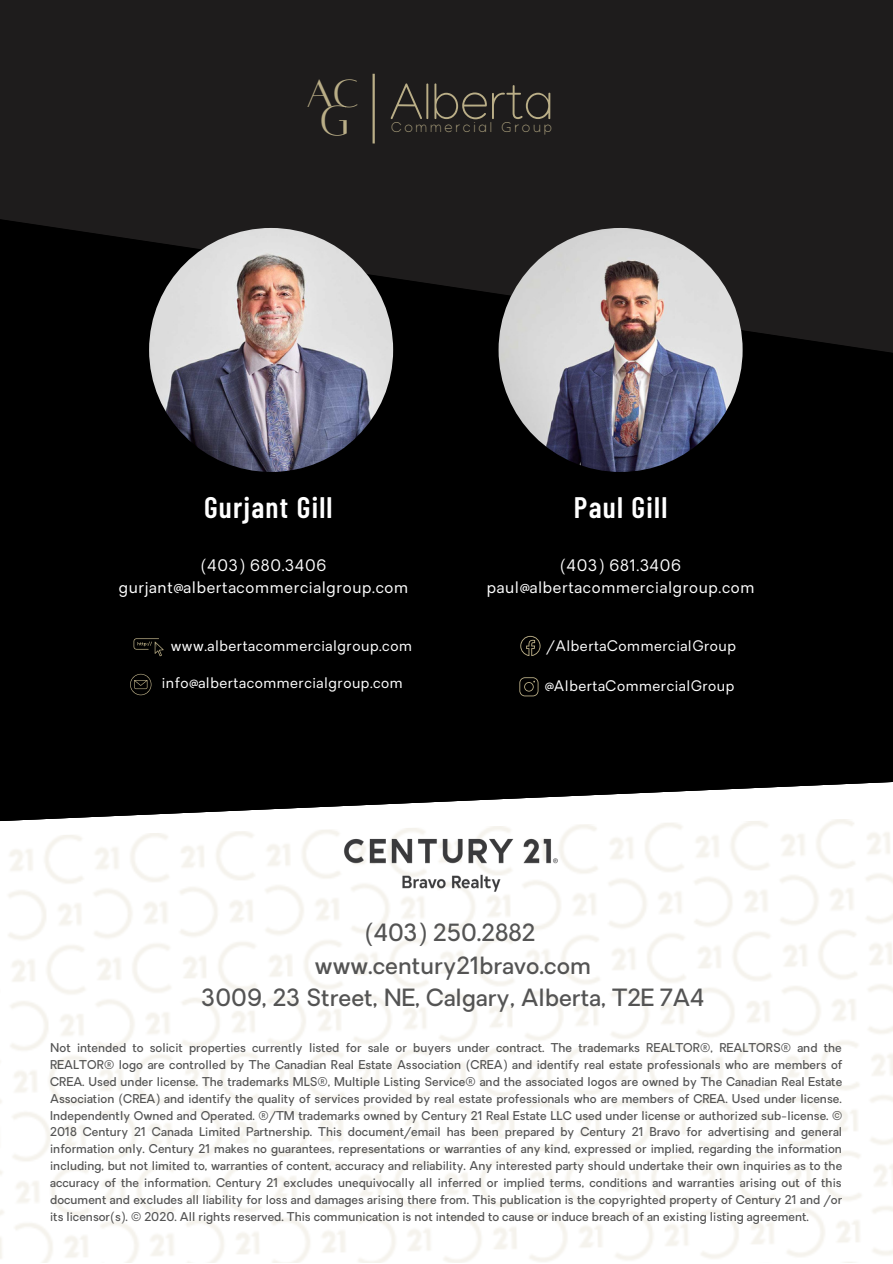
<style>
.page{position:relative;width:893px;height:1264px;background:#fff}
.page>*{position:absolute;margin:0;border:0;box-sizing:border-box;transform-origin:0 0}
.t1{font:100 52.65px "Manjari";color:#baae87}
.t2{font:46.2px "Alta regular";color:#baae87}
.t3{font:600 29.55px "Barlow Condensed";letter-spacing:.045em;color:#fff}
.t4{font:500 23.25px "Oakes";letter-spacing:.005em;color:#545454}
.t5{font:15.6px/22.4px "Oakes";letter-spacing:.045em;color:#fff;text-align:center}
.t6{font:100 14.85px "Manjari";letter-spacing:.19em;color:#baae87}
.t7{font:14.25px "Oakes";letter-spacing:.04em;color:#fff}
.t8{font:500 11.85px/16.8px "Oakes";letter-spacing:.005em;color:#545454;text-align:justify}
</style>
<div class="page">
<div style="left:0;top:0;width:892px;height:1262px;background:#000"></div>
<svg style="left:0;top:0;width:892px;height:368px;background:#1a1818"></svg>
<svg style="left:260px;top:782px;width:632px;height:28px"></svg>
<img style="left:0;top:810px;width:892px;height:452px">
<img style="left:331px;top:827px;width:244px;height:85px">
<img style="left:149px;top:228px;width:244px;height:244px;border-radius:50%">
<img style="left:498px;top:228px;width:244px;height:244px;border-radius:50%">
<svg style="left:133px;top:638px;width:31px;height:18px"></svg>
<svg style="left:130px;top:674px;width:21px;height:21px"></svg>
<svg style="left:520px;top:636px;width:20px;height:20px"></svg>
<svg style="left:519px;top:677px;width:19px;height:19px"></svg>
<hr style="left:372px;top:74px;width:3px;height:69px;background:#baae87">
<svg style="left:307px;top:78px;width:50px;height:29px"></svg>
<p class="t2" style="left:320px;top:98px;width:31px">G</p>
<p class="t1" style="left:389px;top:83px;width:165px">Alberta</p>
<p class="t6" style="left:391px;top:122px;width:162px">Commercial Group</p>
<p class="t3" style="left:204px;top:488px;width:130px">Gurjant Gill</p>
<p class="t5" style="left:119px;top:555px;width:291px">(403) 680.3406 gurjant@albertacommercialgroup.com</p>
<p class="t5" style="left:486px;top:555px;width:269px">(403) 681.3406 paul@albertacommercialgroup.com</p>
<p class="t3" style="left:574px;top:488px;width:95px">Paul Gill</p>
<p class="t7" style="left:171px;top:640px;width:243px">www.albertacommercialgroup.com</p>
<p class="t7" style="left:162px;top:677px;width:242px">info@albertacommercialgroup.com</p>
<p class="t7" style="left:546px;top:640px;width:191px">/AlbertaCommercialGroup</p>
<p class="t7" style="left:544px;top:680px;width:191px">@AlbertaCommercialGroup</p>
<p class="t4" style="left:364px;top:923px;width:172px">(403) 250.2882</p>
<p class="t4" style="left:315px;top:956px;width:277px">www.century21bravo.com</p>
<p class="t4" style="left:201px;top:988px;width:504px">3009, 23 Street, NE, Calgary, Alberta, T2E 7A4</p>
<p class="t8" style="left:50px;top:1040px;width:793px">Not intended to solicit properties currently listed for sale or buyers under contract. The trademarks REALTOR®, REALTORS® and the REALTOR® logo are controlled by The Canadian Real Estate Association (CREA) and identify real estate professionals who are members of CREA. Used under license. The trademarks MLS®, Multiple Listing Service® and the associated logos are owned by The Canadian Real Estate Association (CREA) and identify the quality of services provided by real estate professionals who are members of CREA. Used under license.<br>Independently Owned and Operated. ®/TM trademarks owned by Century 21 Real Estate LLC used under license or authorized sub-license. © 2018 Century 21 Canada Limited Partnership. This document/email has been prepared by Century 21 Bravo for advertising and general information only. Century 21 makes no guarantees, representations or warranties of any kind, expressed or implied, regarding the information including, but not limited to, warranties of content, accuracy and reliability. Any interested party should undertake their own inquiries as to the accuracy of the information. Century 21 excludes unequivocally all inferred or implied terms, conditions and warranties arising out of this document and excludes all liability for loss and damages arising there from. This publication is the copyrighted property of Century 21 and /or its licensor(s). © 2020. All rights reserved. This communication is not intended to cause or induce breach of an existing listing agreement.</p>
</div>
